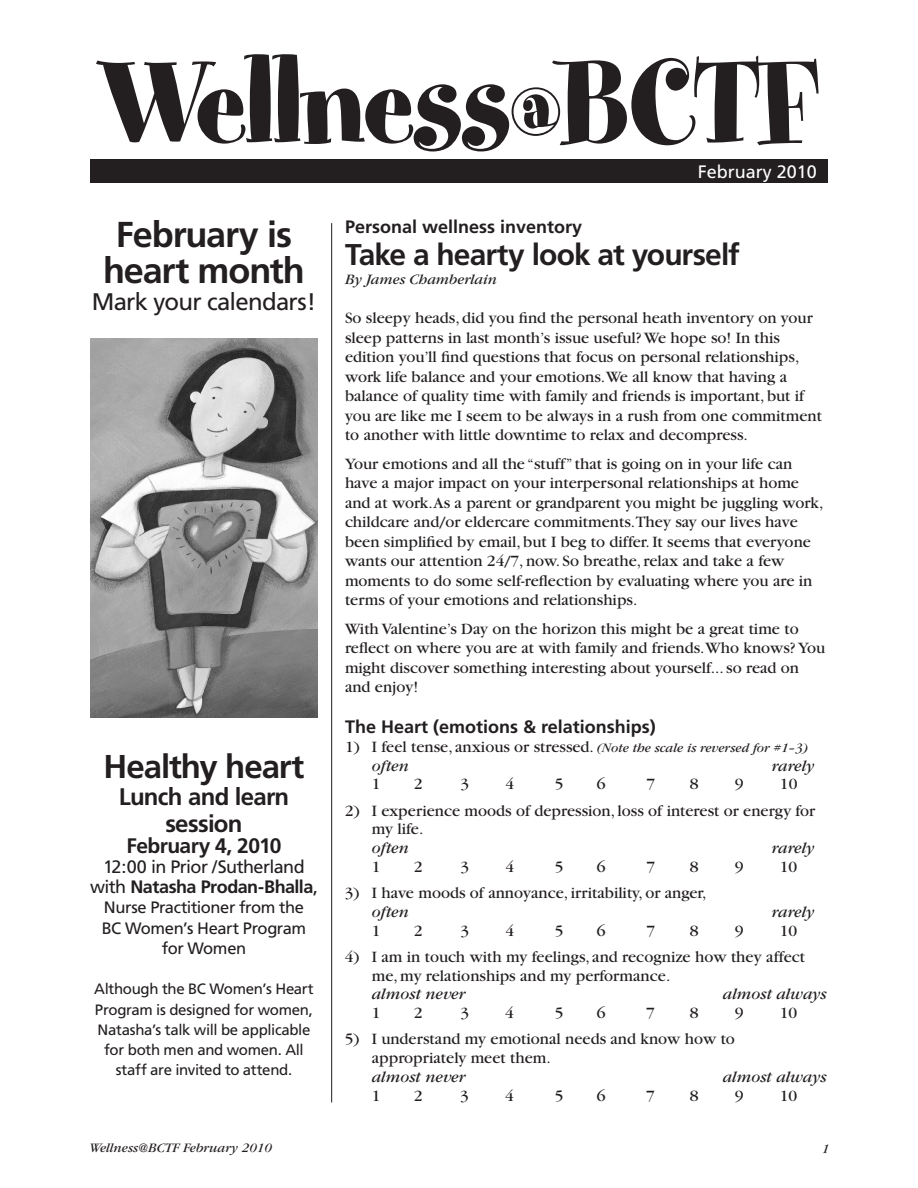
<style>
.page{position:relative;width:918px;height:1188px;background:#fff}
.page>*{position:absolute;margin:0;border:0;box-sizing:border-box;transform-origin:0 0}
.t1{font:132px "Spumoni LP";letter-spacing:-.02em;color:#231f20}
.t2{font:700 36px/36px "Frutiger";letter-spacing:-.03em;color:#231f20;text-align:center}
.t3{font:700 33px "Frutiger";letter-spacing:-.035em;color:#231f20}
.t4{font:700 30px "Frutiger";letter-spacing:-.03em;color:#231f20}
.t5{font:700 24px/27px "Frutiger";letter-spacing:-.03em;color:#231f20;text-align:center}
.t6{font:24px "Frutiger";letter-spacing:-.03em;color:#231f20}
.t7{font:700 21px "Frutiger";letter-spacing:-.03em;color:#231f20}
.t8{font:700 18px "Frutiger";color:#231f20}
.t9{font:18px/20.2px "Frutiger";letter-spacing:-.03em;color:#231f20;text-align:center}
.t10{font:18px "Frutiger";color:#fff}
.t11{font:16.5px/19.5px "Garamond";color:#231f20}
.t12{font:italic 16.5px "Garamond";color:#231f20}
.t13{font:16.5px/20.2px "Frutiger";letter-spacing:-.025em;color:#231f20;text-align:center}
.t14{font:15px/20.2px "Frutiger";letter-spacing:-.02em;color:#231f20;text-align:center}
.t15{font:italic 15px "Garamond";color:#231f20}
.t16{font:italic 13.5px "Garamond";color:#231f20}
.s1{font-style:italic;font-size:13.5px}
.s2{font-style:italic}
.s3{font-weight:700}
</style>
<div class="page">
<div style="left:90px;top:160px;width:738px;height:23px;background:#231f20"></div>
<hr style="left:331px;top:223px;width:1px;height:880px;background:#231f20">
<img style="left:90px;top:339px;width:228px;height:379px">
<h1 class="t1" style="left:99px;top:37px;width:722px">Wellness@BCTF</h1>
<p class="t10" style="left:698px;top:161px;width:121px">February 2010</p>
<h2 class="t2" style="left:103px;top:216px;width:203px">February is heart month</h2>
<h3 class="t6" style="left:92px;top:288px;width:226px">Mark your calendars!</h3>
<p class="t8" style="left:345px;top:216px;width:239px">Personal wellness inventory</p>
<h3 class="t4" style="left:345px;top:236px;width:396px">Take a hearty look at yourself</h3>
<p class="t15" style="left:345px;top:272px;width:153px">By James Chamberlain</p>
<p class="t11" style="left:345px;top:308px;width:479px">So sleepy heads, did you find the personal heath inventory on your sleep patterns in last month’s issue useful? We hope so! In this edition you’ll find questions that focus on personal relationships, work life balance and your emotions.We all know that having a balance of quality time with family and friends is important, but if you are like me I seem to be always in a rush from one commitment to another with little downtime to relax and decompress.</p>
<p class="t11" style="left:345px;top:454px;width:480px">Your emotions and all the “stuff” that is going on in your life can have a major impact on your interpersonal relationships at home and at work.As a parent or grandparent you might be juggling work, childcare and/or eldercare commitments.They say our lives have been simplified by email, but I beg to differ. It seems that everyone wants our attention 24/7, now. So breathe, relax and take a few moments to do some self-reflection by evaluating where you are in terms of your emotions and relationships.</p>
<p class="t11" style="left:345px;top:619px;width:482px">With Valentine’s Day on the horizon this might be a great time to reflect on where you are at with family and friends.Who knows? You might discover something interesting about yourself... so read on and enjoy!</p>
<p class="t8" style="left:345px;top:716px;width:312px">The Heart (emotions &amp; relationships)</p>
<p class="t11" style="left:372px;top:738px;width:438px;line-height:18.8px;text-indent:-27px">1) I feel tense, anxious or stressed. <span class="s1">(Note the scale is reversed for #1–3) </span><span class="s2">often</span></p>
<h3 class="t3" style="left:104px;top:748px;width:202px">Healthy heart</h3>
<h3 class="t5" style="left:119px;top:783px;width:172px">Lunch and learn session</h3>
<p class="t7" style="left:127px;top:833px;width:156px">February 4, 2010</p>
<p class="t9" style="left:90px;top:856px;width:230px">12:00 in Prior /Sutherland with <span class="s3">Natasha Prodan-Bhalla</span>,</p>
<p class="t13" style="left:102px;top:897px;width:206px">Nurse Practitioner from the<br>BC Women’s Heart Program for Women</p>
<p class="t14" style="left:94px;top:979px;width:221px">Although the BC Women’s Heart<br>Program is designed for women,<br>Natasha’s talk will be applicable for both men and women. All staff are invited to attend.</p>
<p class="t12" style="left:772px;top:757px;width:44px">rarely</p>
<p class="t11" style="left:372px;top:775px;width:10px">1</p>
<p class="t11" style="left:414px;top:775px;width:10px">2</p>
<p class="t11" style="left:460px;top:775px;width:10px">3</p>
<p class="t11" style="left:505px;top:775px;width:10px">4</p>
<p class="t11" style="left:555px;top:775px;width:10px">5</p>
<p class="t11" style="left:597px;top:775px;width:10px">6</p>
<p class="t11" style="left:646px;top:775px;width:10px">7</p>
<p class="t11" style="left:690px;top:775px;width:10px">8</p>
<p class="t11" style="left:735px;top:775px;width:10px">9</p>
<p class="t11" style="left:780px;top:775px;width:19px">10</p>
<p class="t11" style="left:372px;top:801px;width:445px;line-height:18.8px;text-indent:-27px">2) I experience moods of depression, loss of interest or energy for my life.</p>
<p class="t12" style="left:372px;top:839px;width:38px">often</p>
<p class="t12" style="left:772px;top:839px;width:44px">rarely</p>
<p class="t11" style="left:372px;top:857px;width:10px">1</p>
<p class="t11" style="left:414px;top:857px;width:10px">2</p>
<p class="t11" style="left:460px;top:857px;width:10px">3</p>
<p class="t11" style="left:505px;top:857px;width:10px">4</p>
<p class="t11" style="left:555px;top:857px;width:10px">5</p>
<p class="t11" style="left:597px;top:857px;width:10px">6</p>
<p class="t11" style="left:646px;top:857px;width:10px">7</p>
<p class="t11" style="left:690px;top:857px;width:10px">8</p>
<p class="t11" style="left:735px;top:857px;width:10px">9</p>
<p class="t11" style="left:780px;top:857px;width:19px">10</p>
<p class="t11" style="left:345px;top:883px;width:363px">3) I have moods of annoyance, irritability, or anger,</p>
<p class="t12" style="left:372px;top:903px;width:38px">often</p>
<p class="t12" style="left:772px;top:903px;width:44px">rarely</p>
<p class="t11" style="left:372px;top:921px;width:10px">1</p>
<p class="t11" style="left:414px;top:921px;width:10px">2</p>
<p class="t11" style="left:460px;top:921px;width:10px">3</p>
<p class="t11" style="left:505px;top:921px;width:10px">4</p>
<p class="t11" style="left:555px;top:921px;width:10px">5</p>
<p class="t11" style="left:597px;top:921px;width:10px">6</p>
<p class="t11" style="left:646px;top:921px;width:10px">7</p>
<p class="t11" style="left:690px;top:921px;width:10px">8</p>
<p class="t11" style="left:735px;top:921px;width:10px">9</p>
<p class="t11" style="left:780px;top:921px;width:19px">10</p>
<p class="t11" style="left:372px;top:948px;width:435px;line-height:18.8px;text-indent:-27px">4) I am in touch with my feelings, and recognize how they affect me, my relationships and my performance.</p>
<p class="t12" style="left:372px;top:986px;width:95px">almost never</p>
<p class="t12" style="left:723px;top:986px;width:105px">almost always</p>
<p class="t11" style="left:372px;top:1003px;width:10px">1</p>
<p class="t11" style="left:414px;top:1003px;width:10px">2</p>
<p class="t11" style="left:460px;top:1003px;width:10px">3</p>
<p class="t11" style="left:505px;top:1003px;width:10px">4</p>
<p class="t11" style="left:555px;top:1003px;width:10px">5</p>
<p class="t11" style="left:597px;top:1003px;width:10px">6</p>
<p class="t11" style="left:646px;top:1003px;width:10px">7</p>
<p class="t11" style="left:690px;top:1003px;width:10px">8</p>
<p class="t11" style="left:735px;top:1003px;width:10px">9</p>
<p class="t11" style="left:780px;top:1003px;width:19px">10</p>
<p class="t11" style="left:372px;top:1030px;width:365px;line-height:18.8px;text-indent:-27px">5) I understand my emotional needs and know how to appropriately meet them.</p>
<p class="t12" style="left:372px;top:1068px;width:95px">almost never</p>
<p class="t12" style="left:723px;top:1068px;width:105px">almost always</p>
<p class="t11" style="left:372px;top:1086px;width:10px">1</p>
<p class="t11" style="left:414px;top:1086px;width:10px">2</p>
<p class="t11" style="left:460px;top:1086px;width:10px">3</p>
<p class="t11" style="left:505px;top:1086px;width:10px">4</p>
<p class="t11" style="left:555px;top:1086px;width:10px">5</p>
<p class="t11" style="left:597px;top:1086px;width:10px">6</p>
<p class="t11" style="left:646px;top:1086px;width:10px">7</p>
<p class="t11" style="left:690px;top:1086px;width:10px">8</p>
<p class="t11" style="left:735px;top:1086px;width:10px">9</p>
<p class="t11" style="left:780px;top:1086px;width:19px">10</p>
<p class="t16" style="left:90px;top:1141px;width:184px">Wellness@BCTF February 2010</p>
<p class="t16" style="left:822px;top:1142px;width:9px">1</p>
</div>
